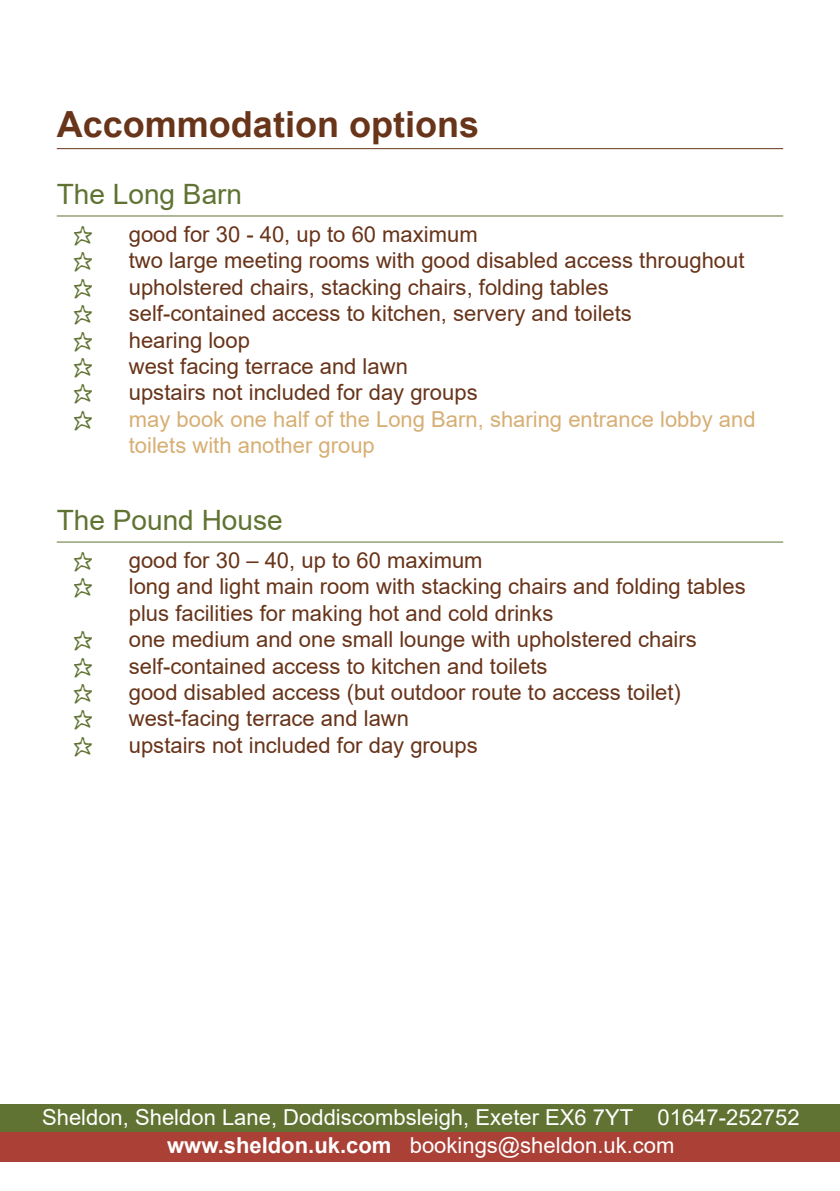
<style>
.page{position:relative;width:840px;height:1191px;background:#fff}
.page>*{position:absolute;margin:0;border:0;box-sizing:border-box;transform-origin:0 0}
.t1{font:700 36px "Arial";color:#68341a}
.t2{font:28px "Arial";color:#607332}
.t3{font:22px "Arial";color:#68341a}
.t4{font:22px/28.2px "Arial";color:#fff;text-align:center}
.t5{font:22px "Arial";color:#d7af75}
.s1{font-family:"Comeunto Me";color:#607332}
.s2{font-weight:700}
</style>
<div class="page">
<hr style="left:57px;top:148px;width:725px;height:1px;background:#68341a">
<hr style="left:57px;top:215px;width:725px;height:1px;background:#607332">
<hr style="left:57px;top:541px;width:725px;height:1px;background:#607332">
<div style="left:0;top:1104px;width:839px;height:29px;background:#607332"></div>
<div style="left:0;top:1132px;width:839px;height:29px;background:#aa4036"></div>
<h1 class="t1" style="left:57px;top:99px;width:424px">Accommodation options</h1>
<p class="t2" style="left:57px;top:175px;width:187px">The Long Barn</p>
<p class="t3" style="left:73px;top:219px;width:406px"><span class="s1">*</span> good for 30 - 40, up to 60 maximum</p>
<p class="t3" style="left:73px;top:245px;width:673px"><span class="s1">*</span> two large meeting rooms with good disabled access throughout</p>
<p class="t3" style="left:73px;top:272px;width:537px"><span class="s1">*</span> upholstered chairs, stacking chairs, folding tables</p>
<p class="t3" style="left:73px;top:298px;width:560px"><span class="s1">*</span> self-contained access to kitchen, servery and toilets</p>
<p class="t3" style="left:73px;top:325px;width:179px"><span class="s1">*</span> hearing loop</p>
<p class="t3" style="left:73px;top:351px;width:336px"><span class="s1">*</span> west facing terrace and lawn</p>
<p class="t3" style="left:73px;top:377px;width:406px"><span class="s1">*</span> upstairs not included for day groups</p>
<p class="t5" style="left:73px;top:404px;width:684px"><span class="s1">*</span> may book one half of the Long Barn, sharing entrance lobby and</p>
<p class="t5" style="left:129px;top:430px;width:247px">toilets with another group</p>
<p class="t2" style="left:57px;top:501px;width:227px">The Pound House</p>
<p class="t3" style="left:73px;top:545px;width:411px"><span class="s1">*</span> good for 30 – 40, up to 60 maximum</p>
<p class="t3" style="left:73px;top:571px;width:674px"><span class="s1">*</span> long and light main room with stacking chairs and folding tables</p>
<p class="t3" style="left:129px;top:598px;width:426px">plus facilities for making hot and cold drinks</p>
<p class="t3" style="left:73px;top:624px;width:625px"><span class="s1">*</span> one medium and one small lounge with upholstered chairs</p>
<p class="t3" style="left:73px;top:650px;width:476px"><span class="s1">*</span> self-contained access to kitchen and toilets</p>
<p class="t3" style="left:73px;top:677px;width:609px"><span class="s1">*</span> good disabled access (but outdoor route to access toilet)</p>
<p class="t3" style="left:73px;top:703px;width:337px"><span class="s1">*</span> west-facing terrace and lawn</p>
<p class="t3" style="left:73px;top:730px;width:406px"><span class="s1">*</span> upstairs not included for day groups</p>
<p class="t4" style="left:42px;top:1102px;width:758px">Sheldon, Sheldon Lane, Doddiscombsleigh, Exeter EX6 7YT 01647-252752 <span class="s2">www.sheldon.uk.com</span> bookings@sheldon.uk.com</p>
</div>
